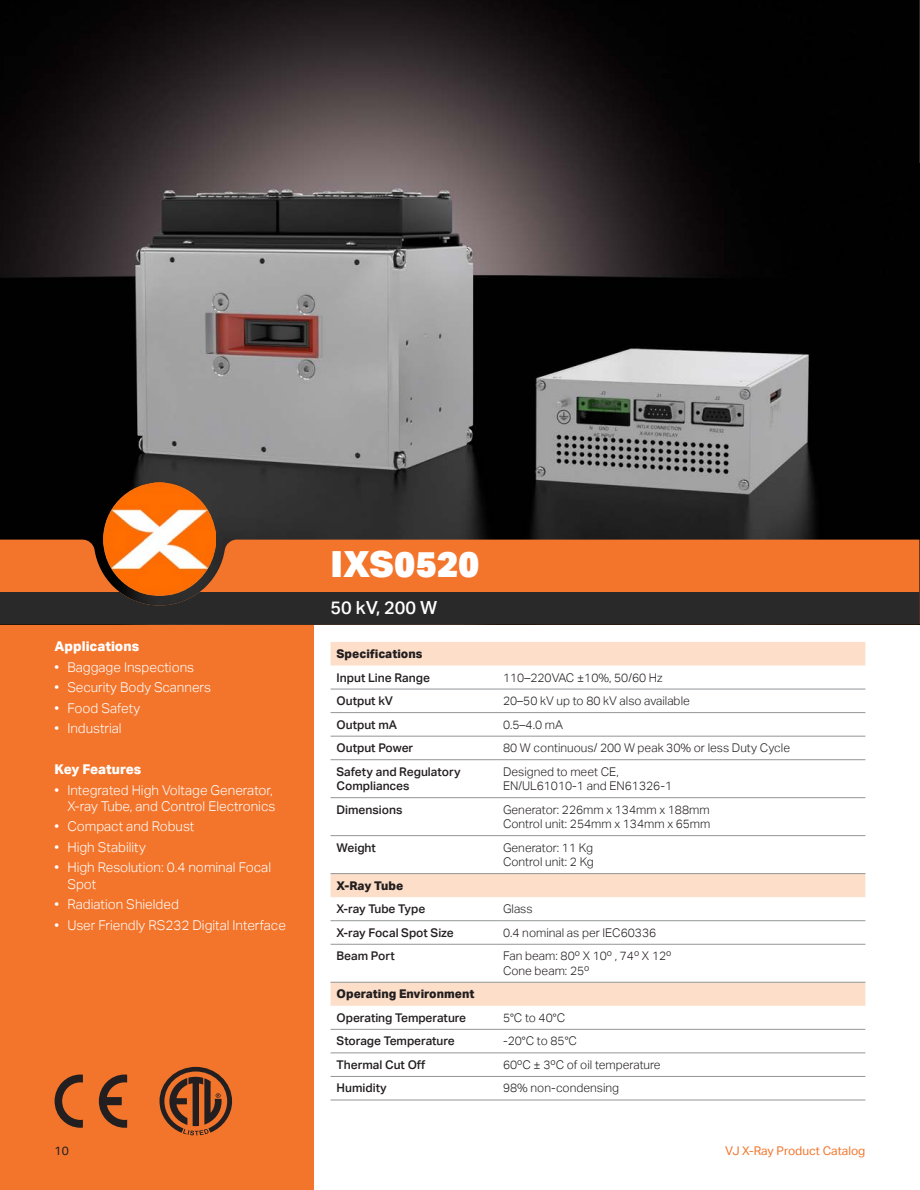
<style>
.page{position:relative;width:920px;height:1190px;background:#fff}
.page>*{position:absolute;margin:0;border:0;box-sizing:border-box;transform-origin:0 0}
.t1{font:900 36px "Aktiv Grotesk";color:#fff}
.t2{font:500 18px "Aktiv Grotesk";color:#fff}
.t3{font:300 13.5px/16.2px "Aktiv Grotesk";color:#fff;text-align:right}
.t4{font:800 13.5px "Aktiv Grotesk";color:#fff}
.t5{font:300 12px/14.4px "Aktiv Grotesk";color:#231f20}
.t6{font:500 12px/14.4px "Aktiv Grotesk";color:#231f20}
.t7{font:800 12px "Aktiv Grotesk";color:#231f20}
.t8{font:12px "Aktiv Grotesk";color:#f3752c}
.t9{font:12px "Aktiv Grotesk";color:#231f20}
</style>
<div class="page">
<div style="left:0;top:624px;width:313px;height:565px;background:#f3752c"></div>
<svg style="left:55px;top:1074px;width:28px;height:53px"></svg>
<svg style="left:99px;top:1074px;width:28px;height:53px"></svg>
<svg style="left:159px;top:1066px;width:73px;height:69px"></svg>
<img style="left:0;top:0;width:919px;height:539px">
<div style="left:0;top:539px;width:919px;height:53px;background:#f3752c"></div>
<div style="left:0;top:592px;width:919px;height:32px;background:#282928"></div>
<svg style="left:330px;top:642px;width:535px;height:363px"></svg>
<hr style="left:330px;top:688px;width:167px;height:1px;background:#939598">
<hr style="left:497px;top:688px;width:368px;height:1px;background:#939598">
<hr style="left:330px;top:712px;width:167px;height:1px;background:#939598">
<hr style="left:497px;top:712px;width:368px;height:1px;background:#939598">
<hr style="left:330px;top:735px;width:167px;height:1px;background:#939598">
<hr style="left:497px;top:735px;width:368px;height:1px;background:#939598">
<hr style="left:330px;top:759px;width:167px;height:1px;background:#939598">
<hr style="left:497px;top:759px;width:368px;height:1px;background:#939598">
<hr style="left:330px;top:797px;width:167px;height:1px;background:#939598">
<hr style="left:497px;top:797px;width:368px;height:1px;background:#939598">
<hr style="left:330px;top:835px;width:167px;height:1px;background:#939598">
<hr style="left:497px;top:835px;width:368px;height:1px;background:#939598">
<hr style="left:330px;top:920px;width:167px;height:1px;background:#939598">
<hr style="left:497px;top:920px;width:368px;height:1px;background:#939598">
<hr style="left:330px;top:943px;width:167px;height:1px;background:#939598">
<hr style="left:497px;top:943px;width:368px;height:1px;background:#939598">
<hr style="left:330px;top:1028px;width:167px;height:1px;background:#939598">
<hr style="left:497px;top:1028px;width:368px;height:1px;background:#939598">
<hr style="left:330px;top:1052px;width:167px;height:1px;background:#939598">
<hr style="left:497px;top:1052px;width:368px;height:1px;background:#939598">
<hr style="left:330px;top:1075px;width:167px;height:1px;background:#939598">
<hr style="left:497px;top:1075px;width:368px;height:1px;background:#939598">
<hr style="left:330px;top:873px;width:167px;height:1px;background:#939598">
<hr style="left:497px;top:873px;width:368px;height:1px;background:#939598">
<hr style="left:330px;top:981px;width:167px;height:1px;background:#939598">
<hr style="left:497px;top:981px;width:368px;height:1px;background:#939598">
<hr style="left:330px;top:1099px;width:167px;height:1px;background:#939598">
<hr style="left:497px;top:1099px;width:368px;height:1px;background:#939598">
<img style="left:103px;top:483px;width:113px;height:112px">
<hr style="left:919px;top:0;width:1px;height:163px;background:#282928">
<p class="t4" style="left:55px;top:638px;width:86px">Applications</p>
<p class="t3" style="left:55px;top:659px;width:141px">• Baggage Inspections</p>
<p class="t3" style="left:55px;top:679px;width:158px">• Security Body Scanners</p>
<p class="t3" style="left:55px;top:700px;width:87px">• Food Safety</p>
<p class="t3" style="left:55px;top:720px;width:69px">• Industrial</p>
<p class="t4" style="left:55px;top:761px;width:88px">Key Features</p>
<p class="t3" style="left:55px;top:781px;width:222px">• Integrated High Voltage Generator,<br>X-ray Tube, and Control Electronics</p>
<p class="t3" style="left:55px;top:818px;width:141px">• Compact and Robust</p>
<p class="t3" style="left:55px;top:838px;width:93px">• High Stability</p>
<p class="t3" style="left:67px;top:859px;width:205px;text-align:left;text-indent:-13px">• High Resolution: 0.4 nominal Focal<br>Spot</p>
<p class="t3" style="left:55px;top:896px;width:126px">• Radiation Shielded</p>
<p class="t3" style="left:55px;top:916px;width:233px">• User Friendly RS232 Digital Interface</p>
<p class="t9" style="left:55px;top:1143px;width:16px">10</p>
<h1 class="t1" style="left:330px;top:541px;width:150px">IXS0520</h1>
<h2 class="t2" style="left:330px;top:597px;width:108px">50 kV, 200 W</h2>
<p class="t7" style="left:336px;top:646px;width:87px">Specifications</p>
<p class="t6" style="left:336px;top:670px;width:95px">Input Line Range</p>
<p class="t5" style="left:503px;top:670px;width:161px">110–220VAC ±10%, 50/60 Hz</p>
<p class="t6" style="left:336px;top:693px;width:58px">Output kV</p>
<p class="t5" style="left:503px;top:693px;width:188px">20–50 kV up to 80 kV also available</p>
<p class="t6" style="left:336px;top:717px;width:62px">Output mA</p>
<p class="t5" style="left:503px;top:717px;width:62px">0.5–4.0 mA</p>
<p class="t6" style="left:336px;top:740px;width:78px">Output Power</p>
<p class="t5" style="left:503px;top:740px;width:288px">80 W continuous/ 200 W peak 30% or less Duty Cycle</p>
<p class="t6" style="left:336px;top:764px;width:125px">Safety and Regulatory<br>Compliances</p>
<p class="t5" style="left:503px;top:764px;width:170px">Designed to meet CE,<br>EN/UL61010-1 and EN61326-1</p>
<p class="t6" style="left:336px;top:802px;width:67px">Dimensions</p>
<p class="t5" style="left:503px;top:802px;width:209px">Generator: 226mm x 134mm x 188mm<br>Control unit: 254mm x 134mm x 65mm</p>
<p class="t6" style="left:336px;top:840px;width:41px">Weight</p>
<p class="t5" style="left:503px;top:840px;width:92px">Generator: 11 Kg<br>Control unit: 2 Kg</p>
<p class="t7" style="left:336px;top:878px;width:68px">X-Ray Tube</p>
<p class="t6" style="left:336px;top:901px;width:90px">X-ray Tube Type</p>
<p class="t5" style="left:503px;top:901px;width:31px">Glass</p>
<p class="t6" style="left:336px;top:925px;width:119px">X-ray Focal Spot Size</p>
<p class="t5" style="left:503px;top:925px;width:155px">0.4 nominal as per IEC60336</p>
<p class="t6" style="left:336px;top:948px;width:60px">Beam Port</p>
<p class="t5" style="left:503px;top:948px;width:170px">Fan beam: 80º X 10º , 74º X 12º<br>Cone beam: 25º</p>
<p class="t7" style="left:336px;top:986px;width:139px">Operating Environment</p>
<p class="t6" style="left:336px;top:1010px;width:131px">Operating Temperature</p>
<p class="t5" style="left:503px;top:1010px;width:64px">5°C to 40°C</p>
<p class="t6" style="left:336px;top:1033px;width:120px">Storage Temperature</p>
<p class="t5" style="left:503px;top:1033px;width:75px">-20°C to 85°C</p>
<p class="t6" style="left:336px;top:1057px;width:90px">Thermal Cut Off</p>
<p class="t5" style="left:503px;top:1057px;width:159px">60ºC ± 3ºC of oil temperature</p>
<p class="t6" style="left:336px;top:1080px;width:52px">Humidity</p>
<p class="t5" style="left:503px;top:1080px;width:118px">98% non-condensing</p>
<p class="t8" style="left:725px;top:1143px;width:141px">VJ X-Ray Product Catalog</p>
</div>
